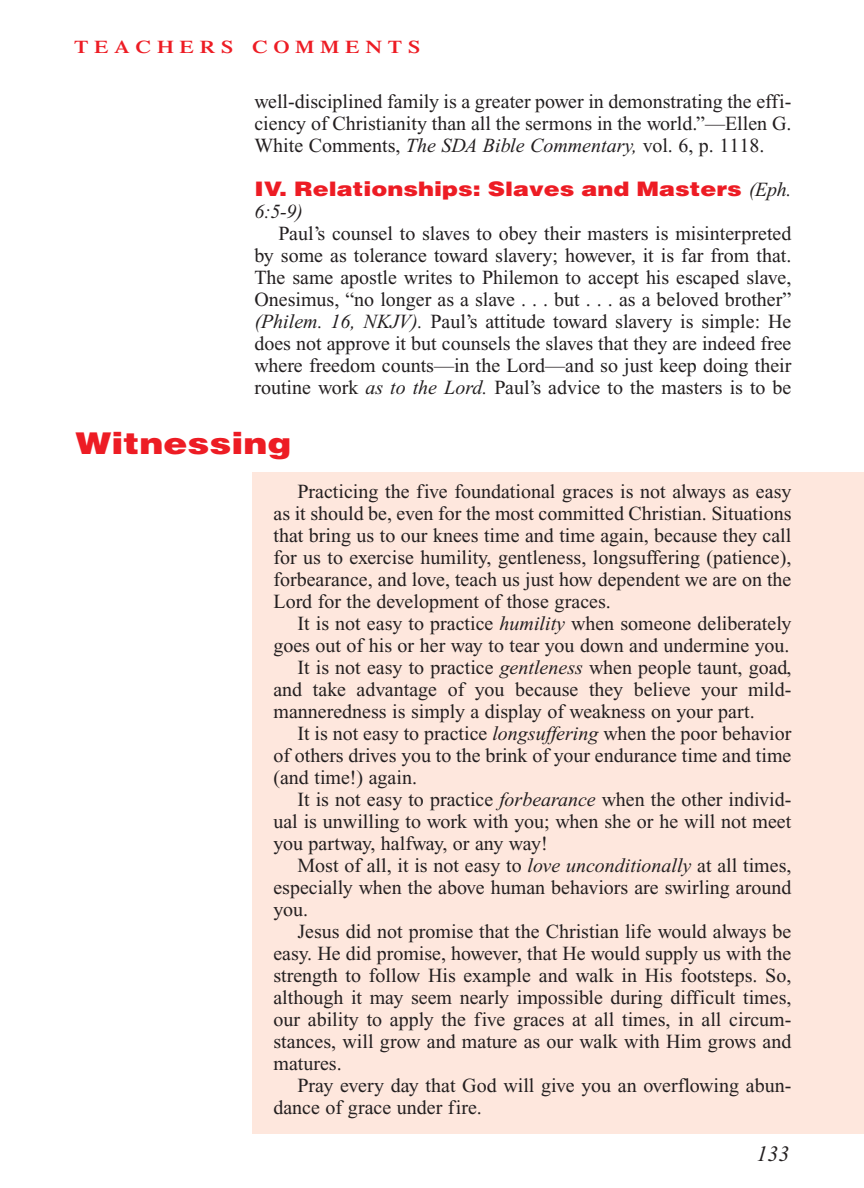
<style>
.page{position:relative;width:864px;height:1188px;background:#fff}
.page>*{position:absolute;margin:0;border:0;box-sizing:border-box;transform-origin:0 0}
.t1{font:900 30px "Helvetica";color:#ed1c24;scale:1.2 1}
.t2{font:italic 22px "Times New Roman";color:#231f20}
.t3{font:20px/22px "Times New Roman";color:#231f20;text-align:justify}
.t4{font:900 20px "Helvetica";color:#ed1c24;scale:1.2 1}
.t5{font:italic 20px "Times New Roman";color:#231f20}
.t6{font:600 18px "Times";letter-spacing:.265em;color:#ed1c24;scale:1.2 1}
.s1{font-style:italic}
.s2{font-family:"Times New Roman";font-weight:400;font-style:italic;color:#231f20}
</style>
<div class="page">
<div style="left:252px;top:472px;width:612px;height:661px;background:#fee7dd"></div>
<p class="t6" style="left:74px;top:40px;width:290px">TEACHERS COMMENTS</p>
<p class="t3" style="left:254px;top:92px;width:539px">well-disciplined family is a greater power in demonstrating the effi&shy;ciency of Christianity than all the sermons in the world.”—Ellen G.<br>White Comments, <span class="s1">The SDA Bible Commentary,</span> vol. 6, p. 1118.</p>
<p class="t4" style="left:254px;top:182px;width:449px">IV. Relationships: Slaves and Masters <span class="s2">(Eph.</span></p>
<p class="t5" style="left:254px;top:204px;width:50px">6:5-9)</p>
<p class="t3" style="left:254px;top:224px;width:539px;text-indent:24px">Paul’s counsel to slaves to obey their masters is misinterpreted by some as tolerance toward slavery; however, it is far from that.<br>The same apostle writes to Philemon to accept his escaped slave, Onesimus, “no longer as a slave . . . but . . . as a beloved brother” <span class="s1">(Philem. 16, NKJV).</span> Paul’s attitude toward slavery is simple: He does not approve it but counsels the slaves that they are indeed free where freedom counts—in the Lord—and so just keep doing their routine work <span class="s1">as to the Lord.</span> Paul’s advice to the masters is to be</p>
<h1 class="t1" style="left:75px;top:432px;width:181px">Witnessing</h1>
<p class="t3" style="left:273px;top:483px;width:520px;text-indent:24px">Practicing the five foundational graces is not always as easy as it should be, even for the most committed Christian. Situations that bring us to our knees time and time again, because they call for us to exercise humility, gentleness, longsuffering (patience), forbearance, and love, teach us just how dependent we are on the Lord for the development of those graces.</p>
<p class="t3" style="left:297px;top:615px;width:496px">It is not easy to practice <span class="s1">humility</span> when someone deliberately</p>
<p class="t3" style="left:273px;top:637px;width:518px">goes out of his or her way to tear you down and undermine you.</p>
<p class="t3" style="left:297px;top:659px;width:495px">It is not easy to practice <span class="s1">gentleness</span> when people taunt, goad,</p>
<p class="t3" style="left:273px;top:681px;width:519px">and take advantage of you because they believe your mild-</p>
<p class="t3" style="left:273px;top:703px;width:483px">manneredness is simply a display of weakness on your part.</p>
<p class="t3" style="left:297px;top:725px;width:495px">It is not easy to practice <span class="s1">longsuffering</span> when the poor behavior</p>
<p class="t3" style="left:273px;top:747px;width:520px">of others drives you to the brink of your endurance time and time</p>
<p class="t3" style="left:273px;top:769px;width:145px">(and time!) again.</p>
<p class="t3" style="left:297px;top:791px;width:495px">It is not easy to practice <span class="s1">forbearance</span> when the other individ-</p>
<p class="t3" style="left:273px;top:813px;width:519px">ual is unwilling to work with you; when she or he will not meet</p>
<p class="t3" style="left:273px;top:835px;width:276px">you partway, halfway, or any way!</p>
<p class="t3" style="left:297px;top:857px;width:496px">Most of all, it is not easy to <span class="s1">love unconditionally</span> at all times,</p>
<p class="t3" style="left:273px;top:879px;width:519px">especially when the above human behaviors are swirling around</p>
<p class="t3" style="left:273px;top:901px;width:36px">you.</p>
<p class="t3" style="left:297px;top:923px;width:495px">Jesus did not promise that the Christian life would always be</p>
<p class="t3" style="left:273px;top:945px;width:519px">easy. He did promise, however, that He would supply us with the</p>
<p class="t3" style="left:273px;top:967px;width:519px">strength to follow His example and walk in His footsteps. So,</p>
<p class="t3" style="left:273px;top:989px;width:519px">although it may seem nearly impossible during difficult times,</p>
<p class="t3" style="left:273px;top:1011px;width:519px">our ability to apply the five graces at all times, in all circum-</p>
<p class="t3" style="left:273px;top:1033px;width:519px">stances, will grow and mature as our walk with Him grows and</p>
<p class="t3" style="left:273px;top:1055px;width:70px">matures.</p>
<p class="t3" style="left:297px;top:1077px;width:496px">Pray every day that God will give you an overflowing abun-</p>
<p class="t3" style="left:273px;top:1099px;width:210px">dance of grace under fire.</p>
<p class="t2" style="left:756px;top:1146px;width:34px">133</p>
</div>
